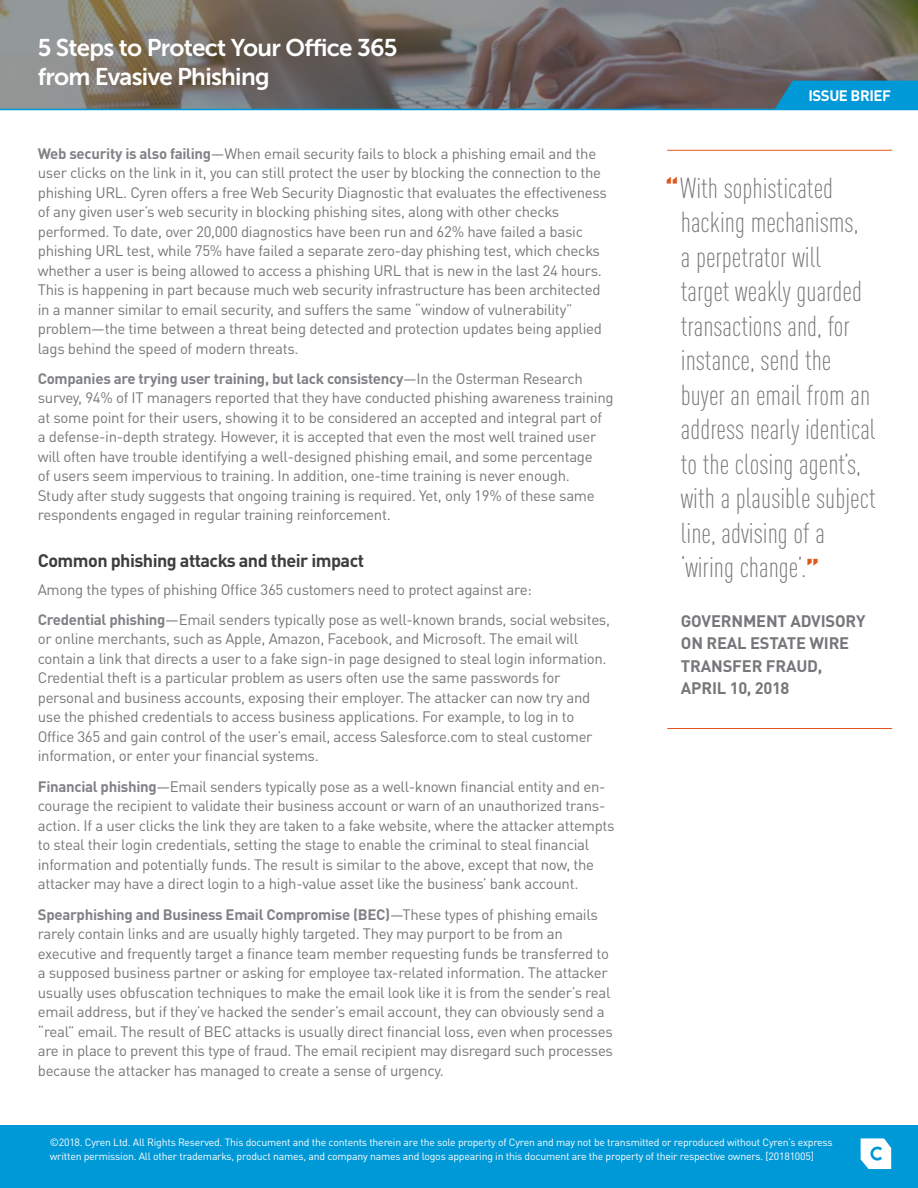
<style>
.page{position:relative;width:918px;height:1188px;background:#fff}
.page>*{position:absolute;margin:0;border:0;box-sizing:border-box;transform-origin:0 0}
.Quote_text{font:300 condensed 28.5px/34.5px "DINOT";color:#76777a}
.t1{font:24.15px/29px "Museo Sans 700";letter-spacing:-.03em;color:#fff}
.t2{font:700 18px "DINOT";letter-spacing:-.03em;color:#3e3e3f}
.Quote_Attrib{font:700 16.5px/22.5px "DINOT";letter-spacing:-.01em;color:#76777a}
.Body_text{font:15px/19.5px "DINOT";letter-spacing:-.02em;color:#76777a}
.t3{font:700 15px "DINOT";letter-spacing:-.03em;color:#fff}
.t4{font:10.5px/13.5px "DINOT";letter-spacing:-.02em;color:#fff}
.s1{font-weight:700;color:#808285}
.s2{font-weight:900;font-stretch:normal;font-size:25.5px;color:#e0571e}
</style>
<div class="page">
<div style="left:0;top:1125px;width:918px;height:63px;background:#0099d8"></div>
<hr style="left:667px;top:150px;width:225px;height:1px;background:#e0571e">
<hr style="left:667px;top:728px;width:225px;height:1px;background:#e0571e">
<img style="left:0;top:0;width:918px;height:109px">
<svg style="left:774px;top:81px;width:144px;height:28px;background:#0694cf"></svg>
<hr style="left:0;top:109px;width:918px;height:1px;background:#0099d8">
<svg style="left:861px;top:1138px;width:30px;height:31px"></svg>
<p class="t1" style="left:38px;top:33px;width:361px">5 Steps to Protect Your Office 365 from Evasive Phishing</p>
<p class="Body_text" style="left:38px;top:143px;width:571px"><span class="s1">Web security is also failing</span>—When email security fails to block a phishing email and the user clicks on the link in it, you can still protect the user by blocking the connection to the phishing URL. Cyren offers a free Web Security Diagnostic that evaluates the effectiveness of any given user’s web security in blocking phishing sites, along with other checks performed. To date, over 20,000 diagnostics have been run and 62% have failed a basic phishing URL test, while 75% have failed a separate zero-day phishing test, which checks whether a user is being allowed to access a phishing URL that is new in the last 24 hours.<br>This is happening in part because much web security infrastructure has been architected in a manner similar to email security, and suffers the same “window of vulnerability” problem—the time between a threat being detected and protection updates being applied lags behind the speed of modern threats.</p>
<p class="Body_text" style="left:38px;top:368px;width:577px"><span class="s1">Companies are trying user training, but lack consistency</span>—In the Osterman Research survey, 94% of IT managers reported that they have conducted phishing awareness training at some point for their users, showing it to be considered an accepted and integral part of a defense-in-depth strategy. However, it is accepted that even the most well trained user will often have trouble identifying a well-designed phishing email, and some percentage<br>of users seem impervious to training. In addition, one-time training is never enough.<br>Study after study suggests that ongoing training is required. Yet, only 19% of these same respondents engaged in regular training reinforcement.</p>
<h3 class="t2" style="left:38px;top:548px;width:328px">Common phishing attacks and their impact</h3>
<p class="Body_text" style="left:38px;top:579px;width:496px">Among the types of phishing Office 365 customers need to protect against are:</p>
<p class="Body_text" style="left:38px;top:610px;width:574px"><span class="s1">Credential phishing</span>—Email senders typically pose as well-known brands, social websites, or online merchants, such as Apple, Amazon, Facebook, and Microsoft. The email will contain a link that directs a user to a fake sign-in page designed to steal login information.<br>Credential theft is a particular problem as users often use the same passwords for personal and business accounts, exposing their employer. The attacker can now try and use the phished credentials to access business applications. For example, to log in to Office 365 and gain control of the user’s email, access Salesforce.com to steal customer information, or enter your financial systems.</p>
<p class="Body_text" style="left:38px;top:776px;width:578px"><span class="s1">Financial phishing</span>—Email senders typically pose as a well-known financial entity and en&shy;courage the recipient to validate their business account or warn of an unauthorized trans&shy;action. If a user clicks the link they are taken to a fake website, where the attacker attempts to steal their login credentials, setting the stage to enable the criminal to steal financial information and potentially funds. The result is similar to the above, except that now, the attacker may have a direct login to a high-value asset like the business’ bank account.</p>
<p class="Body_text" style="left:38px;top:904px;width:577px"><span class="s1">Spearphishing and Business Email Compromise (BEC)</span>—These types of phishing emails rarely contain links and are usually highly targeted. They may purport to be from an executive and frequently target a finance team member requesting funds be transferred to a supposed business partner or asking for employee tax-related information. The attacker usually uses obfuscation techniques to make the email look like it is from the sender’s real email address, but if they’ve hacked the sender’s email account, they can obviously send a “real” email. The result of BEC attacks is usually direct financial loss, even when processes are in place to prevent this type of fraud. The email recipient may disregard such processes because the attacker has managed to create a sense of urgency.</p>
<h3 class="t3" style="left:809px;top:86px;width:84px">ISSUE BRIEF</h3>
<p class="Quote_text" style="left:681px;top:171px;width:196px;text-indent:-15px"><span class="s2">“</span>With sophisticated hacking mechanisms,<br>a perpetrator will target weakly guarded transactions and, for instance, send the buyer an email from an address nearly identical to the closing agent’s, with a plausible subject line, advising of a ‘wiring change’.<span class="s2">”</span></p>
<p class="Quote_Attrib" style="left:681px;top:609px;width:186px">GOVERNMENT ADVISORY<br>ON REAL ESTATE WIRE<br>TRANSFER FRAUD,<br>APRIL 10, 2018</p>
<p class="t4" style="left:50px;top:1136px;width:784px">©2018. Cyren Ltd. All Rights Reserved. This document and the contents therein are the sole property of Cyren and may not be transmitted or reproduced without Cyren’s express written permission. All other trademarks, product names, and company names and logos appearing in this document are the property of their respective owners. [20181005]</p>
</div>
